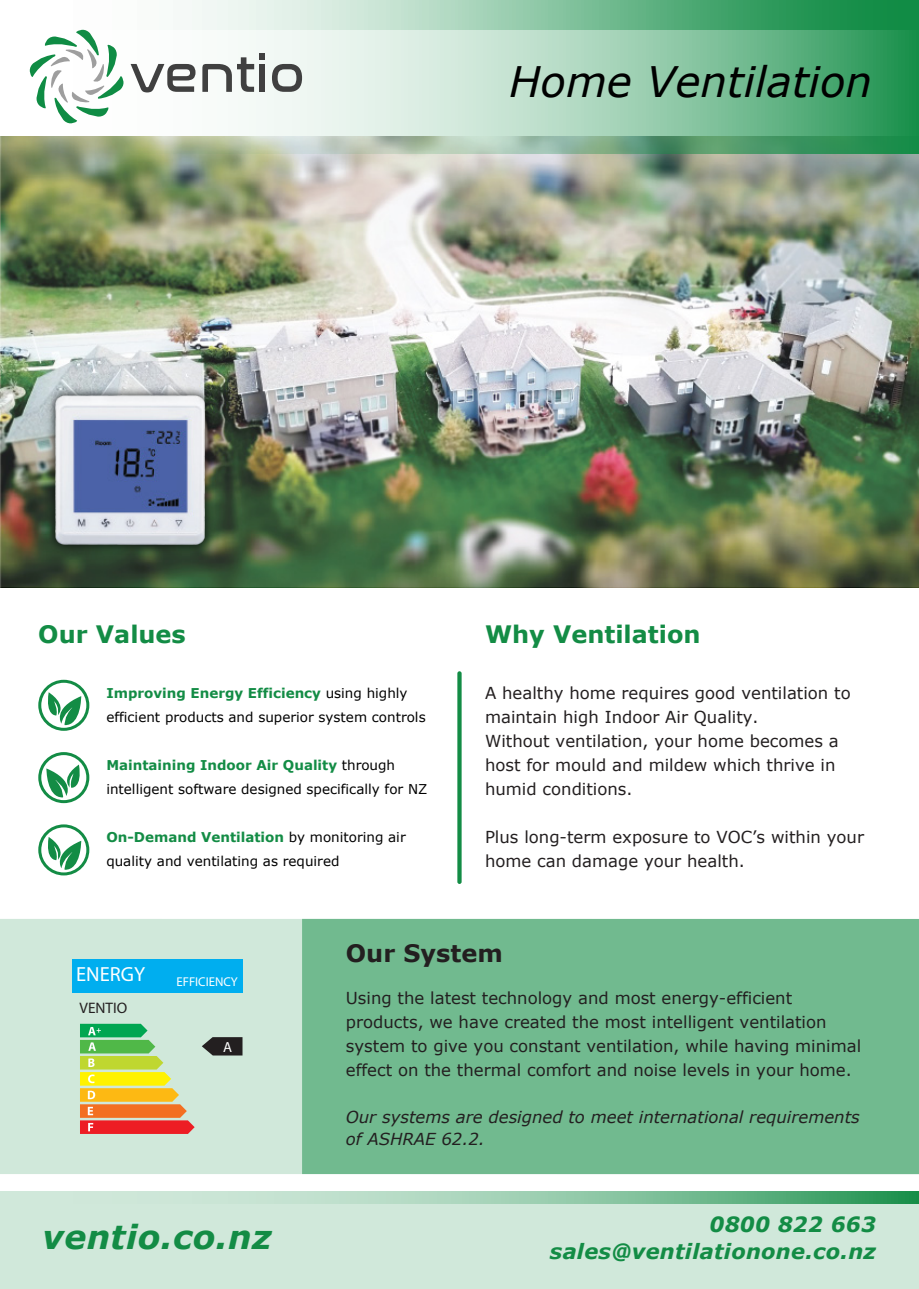
<style>
.page{position:relative;width:919px;height:1289px;background:#fff}
.page>*{position:absolute;margin:0;border:0;box-sizing:border-box;transform-origin:0 0}
.t1{font:italic 42px "Verdana";color:#000}
.t2{font:italic 700 33px "Verdana";letter-spacing:.01em;color:#138c45}
.t3{font:700 24px "Verdana";color:#138c45}
.t4{font:700 24px "Verdana";color:#231f20}
.t5{font:italic 700 21px/27px "Verdana";letter-spacing:.01em;color:#138c45;text-align:right}
.t6{font:20.55px "Myriad Pro";color:#fff}
.t7{font:16.5px/24px "Verdana";color:#231f20}
.t8{font:italic 16.5px/22.5px "Verdana";color:#231f20}
.t9{font:15.3px "Myriad Pro";color:#231f20}
.t10{font:14.7px "Myriad Pro";color:#fff}
.t11{font:13.5px/24px "Verdana";color:#000}
.t12{font:12.75px "Myriad Pro";color:#fff}
.s1{font-weight:700;color:#138c45}
</style>
<div class="page">
<img style="left:0;top:153px;width:918px;height:434px">
<svg style="left:457px;top:671px;width:4px;height:213px"></svg>
<svg style="left:38px;top:679px;width:51px;height:51px"></svg>
<svg style="left:38px;top:824px;width:51px;height:51px"></svg>
<svg style="left:38px;top:752px;width:51px;height:51px"></svg>
<div style="left:0;top:918px;width:918px;height:256px;background:#d0e8da"></div>
<div style="left:72px;top:959px;width:170px;height:33px;background:#00aeef"></div>
<svg style="left:80px;top:1023px;width:115px;height:110px"></svg>
<svg style="left:202px;top:1037px;width:40px;height:18px"></svg>
<div style="left:302px;top:918px;width:616px;height:256px;background:#71ba8f"></div>
<svg style="left:0;top:30px;width:918px;height:123px;background:#a4cfb4"></svg>
<svg style="left:27px;top:30px;width:168px;height:96px"></svg>
<svg style="left:202px;top:57px;width:52px;height:35px"></svg>
<div style="left:259px;top:64px;width:6px;height:28px;background:#404040"></div>
<div style="left:259px;top:53px;width:6px;height:7px;background:#404040"></div>
<svg style="left:272px;top:64px;width:30px;height:28px"></svg>
<svg style="left:81px;top:0;width:837px;height:30px"></svg>
<div style="left:0;top:1191px;width:918px;height:97px;background:#d0e8da"></div>
<svg style="left:274px;top:1191px;width:644px;height:12px;background:#83c29d"></svg>
<img style="left:42px;top:382px;width:175px;height:175px">
<img style="left:55px;top:395px;width:149px;height:149px">
<h1 class="t1" style="left:509px;top:53px;width:364px">Home Ventilation</h1>
<h3 class="t3" style="left:38px;top:617px;width:149px">Our Values</h3>
<p class="t11" style="left:106px;top:680px;width:321px"><span class="s1">Improving Energy Efficiency</span> using highly efficient products and superior system controls</p>
<p class="t11" style="left:106px;top:752px;width:322px"><span class="s1">Maintaining Indoor Air Quality</span> through intelligent software designed specifically for NZ</p>
<p class="t11" style="left:106px;top:824px;width:301px"><span class="s1">On-Demand Ventilation</span> by monitoring air quality and ventilating as required</p>
<h3 class="t3" style="left:485px;top:617px;width:217px">Why Ventilation</h3>
<p class="t7" style="left:485px;top:680px;width:367px">A healthy home requires good ventilation to maintain high Indoor Air Quality.<br>Without ventilation, your home becomes a host for mould and mildew which thrive in humid conditions.</p>
<p class="t7" style="left:485px;top:824px;width:380px">Plus long-term exposure to VOC’s within your home can damage your health.</p>
<p class="t6" style="left:76px;top:961px;width:71px">ENERGY</p>
<p class="t12" style="left:176px;top:973px;width:63px">EFFICIENCY</p>
<p class="t9" style="left:79px;top:998px;width:49px">VENTIO</p>
<p class="t10" style="left:223px;top:1037px;width:10px">A</p>
<h3 class="t4" style="left:346px;top:936px;width:158px">Our System</h3>
<p class="t7" style="left:346px;top:985px;width:517px">Using the latest technology and most energy-efficient products, we have created the most intelligent ventilation system to give you constant ventilation, while having minimal effect on the thermal comfort and noise levels in your home.</p>
<p class="t8" style="left:346px;top:1105px;width:515px">Our systems are designed to meet international requirements of ASHRAE 62.2.</p>
<h2 class="t2" style="left:43px;top:1213px;width:231px">ventio.co.nz</h2>
<p class="t5" style="left:550px;top:1210px;width:327px">0800 822 663 sales@ventilationone.co.nz</p>
</div>
